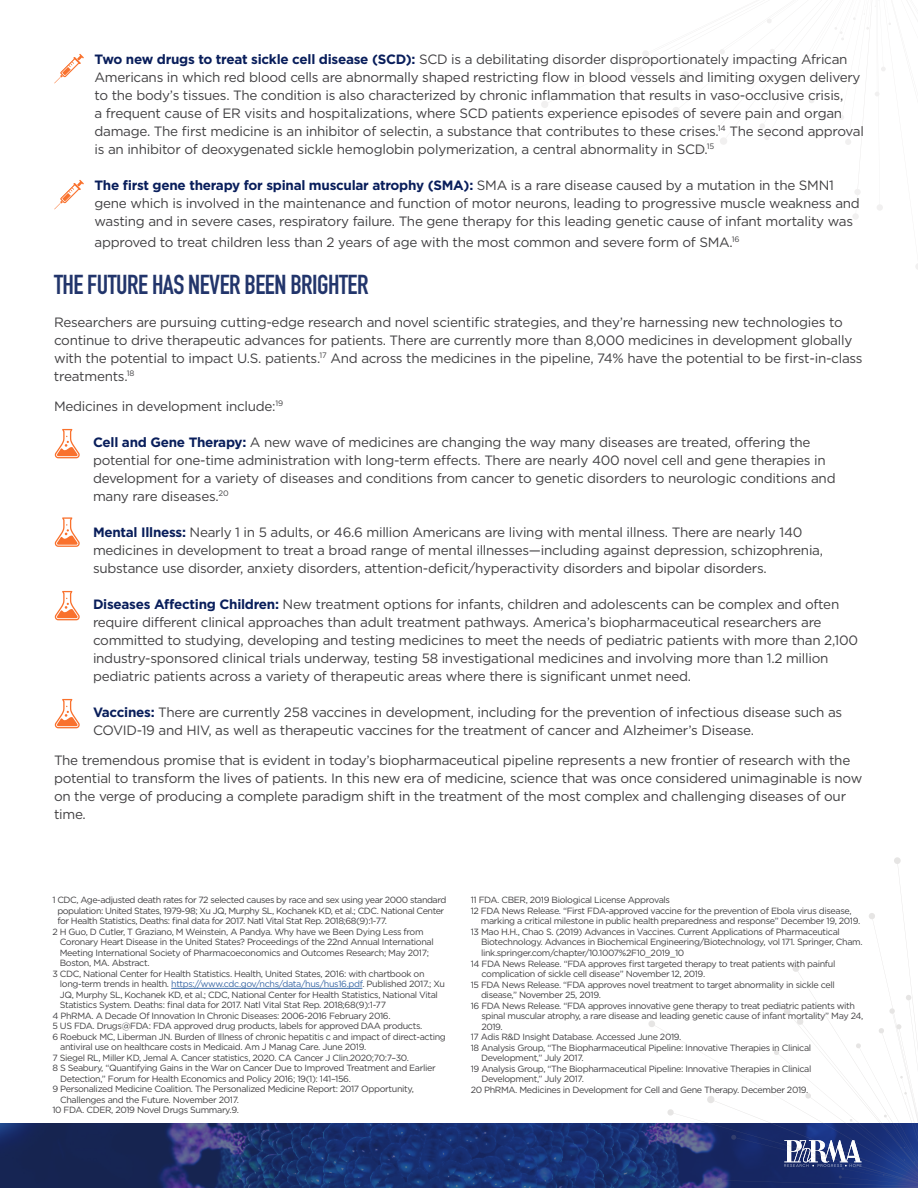
<style>
.page{position:relative;width:918px;height:1188px;background:#fff}
.page>*{position:absolute;margin:0;border:0;box-sizing:border-box;transform-origin:0 0}
.t1{font:700 27px "DIN Condensed";letter-spacing:-.02em;color:#22356b}
.t2{font:13.5px/18px "Gotham";letter-spacing:-.02em;color:#414042}
.t3{font:9px "Gotham";letter-spacing:-.04em;color:#414042}
.t4{font:9px "Gotham";letter-spacing:-.04em;color:#3a68a5}
.s1{font-weight:700;color:#091e5b}
.s2{color:#414042}
</style>
<div class="page">
<svg style="left:541px;top:18px;width:377px;height:252px"></svg>
<img style="left:0;top:1123px;width:601px;height:65px">
<svg style="left:54px;top:54px;width:30px;height:29px"></svg>
<svg style="left:54px;top:180px;width:30px;height:29px"></svg>
<svg style="left:601px;top:862px;width:317px;height:326px"></svg>
<div style="left:894px;top:857px;width:7px;height:7px;background:#e6e5e4;border-radius:50%"></div>
<svg style="left:55px;top:699px;width:25px;height:29px"></svg>
<svg style="left:55px;top:591px;width:25px;height:29px"></svg>
<svg style="left:55px;top:517px;width:25px;height:30px"></svg>
<svg style="left:55px;top:429px;width:25px;height:29px"></svg>
<hr style="left:171px;top:988px;width:191px;height:1px;background:#3a68a5">
<p class="t2" style="left:94px;top:50px;width:771px"><span class="s1">Two new drugs to treat sickle cell disease (SCD):</span> SCD is a debilitating disorder disproportionately impacting African Americans in which red blood cells are abnormally shaped restricting flow in blood vessels and limiting oxygen delivery to the body’s tissues. The condition is also characterized by chronic inflammation that results in vaso-occlusive crisis,<br>a frequent cause of ER visits and hospitalizations, where SCD patients experience episodes of severe pain and organ damage. The first medicine is an inhibitor of selectin, a substance that contributes to these crises.<sup>14</sup> The second approval is an inhibitor of deoxygenated sickle hemoglobin polymerization, a central abnormality in SCD.<sup>15</sup></p>
<p class="t2" style="left:95px;top:176px;width:767px"><span class="s1">The first gene therapy for spinal muscular atrophy (SMA):</span> SMA is a rare disease caused by a mutation in the SMN1 gene which is involved in the maintenance and function of motor neurons, leading to progressive muscle weakness and wasting and in severe cases, respiratory failure. The gene therapy for this leading genetic cause of infant mortality was</p>
<p class="t2" style="left:95px;top:233px;width:647px">approved to treat children less than 2 years of age with the most common and severe form of SMA.<sup>16</sup></p>
<h1 class="t1" style="left:54px;top:266px;width:316px">THE FUTURE HAS NEVER BEEN BRIGHTER</h1>
<p class="t2" style="left:54px;top:313px;width:810px">Researchers are pursuing cutting-edge research and novel scientific strategies, and they’re harnessing new technologies to continue to drive therapeutic advances for patients. There are currently more than 8,000 medicines in development globally with the potential to impact U.S. patients.<sup>17</sup> And across the medicines in the pipeline, 74% have the potential to be first-in-class treatments.<sup>18</sup></p>
<p class="t2" style="left:54px;top:397px;width:231px">Medicines in development include:<sup>19</sup></p>
<p class="t2" style="left:93px;top:433px;width:744px"><span class="s1">Cell and Gene Therapy:</span> A new wave of medicines are changing the way many diseases are treated, offering the potential for one-time administration with long-term effects. There are nearly 400 novel cell and gene therapies in development for a variety of diseases and conditions from cancer to genetic disorders to neurologic conditions and many rare diseases.<sup>20</sup></p>
<p class="t2" style="left:93px;top:523px;width:732px"><span class="s1">Mental Illness:</span> Nearly 1 in 5 adults, or 46.6 million Americans are living with mental illness. There are nearly 140 medicines in development to treat a broad range of mental illnesses—including against depression, schizophrenia, substance use disorder, anxiety disorders, attention-deficit/hyperactivity disorders and bipolar disorders.</p>
<p class="t2" style="left:93px;top:595px;width:767px"><span class="s1">Diseases Affecting Children:</span> New treatment options for infants, children and adolescents can be complex and often require different clinical approaches than adult treatment pathways. America’s biopharmaceutical researchers are committed to studying, developing and testing medicines to meet the needs of pediatric patients with more than 2,100 industry-sponsored clinical trials underway, testing 58 investigational medicines and involving more than 1.2 million pediatric patients across a variety of therapeutic areas where there is significant unmet need.</p>
<p class="t2" style="left:93px;top:703px;width:751px"><span class="s1">Vaccines:</span> There are currently 258 vaccines in development, including for the prevention of infectious disease such as<br>COVID-19 and HIV, as well as therapeutic vaccines for the treatment of cancer and Alzheimer’s Disease.</p>
<p class="t2" style="left:54px;top:751px;width:810px">The tremendous promise that is evident in today’s biopharmaceutical pipeline represents a new frontier of research with the potential to transform the lives of patients. In this new era of medicine, science that was once considered unimaginable is now on the verge of producing a complete paradigm shift in the treatment of the most complex and challenging diseases of our time.</p>
<p class="t3" style="left:52px;top:894px;width:395px">1 CDC, Age-adjusted death rates for 72 selected causes by race and sex using year 2000 standard</p>
<p class="t3" style="left:57px;top:905px;width:388px">population: United States, 1979-98; Xu JQ, Murphy SL, Kochanek KD, et al.; CDC. National Center</p>
<p class="t3" style="left:57px;top:915px;width:331px">for Health Statistics, Deaths: final data for 2017. Natl Vital Stat Rep. 2018;68(9):1-77.</p>
<p class="t3" style="left:52px;top:926px;width:373px">2 H Guo, D Cutler, T Graziano, M Weinstein, A Pandya. Why have we Been Dying Less from</p>
<p class="t3" style="left:60px;top:936px;width:376px">Coronary Heart Disease in the United States? Proceedings of the 22nd Annual International</p>
<p class="t3" style="left:60px;top:947px;width:371px">Meeting International Society of Pharmacoeconomics and Outcomes Research; May 2017;</p>
<p class="t3" style="left:60px;top:957px;width:91px">Boston, MA. Abstract.</p>
<p class="t3" style="left:52px;top:968px;width:374px">3 CDC, National Center for Health Statistics. Health, United States, 2016: with chartbook on</p>
<p class="t4" style="left:60px;top:978px;width:387px"><span class="s2">long-term trends in health.</span> https://www.cdc.gov/nchs/data/hus/hus16.pdf<span class="s2">. Published 2017.; Xu</span></p>
<p class="t3" style="left:60px;top:989px;width:380px">JQ, Murphy SL, Kochanek KD, et al.; CDC, National Center for Health Statistics, National Vital</p>
<p class="t3" style="left:60px;top:1000px;width:328px">Statistics System. Deaths: final data for 2017. Natl Vital Stat Rep. 2018;68(9):1-77</p>
<p class="t3" style="left:52px;top:1010px;width:340px">4 PhRMA. A Decade Of Innovation In Chronic Diseases: 2006-2016 February 2016.</p>
<p class="t3" style="left:52px;top:1021px;width:371px">5 US FDA. Drugs@FDA: FDA approved drug products, labels for approved DAA products.</p>
<p class="t3" style="left:52px;top:1031px;width:395px">6 Roebuck MC, Liberman JN. Burden of Illness of chronic hepatitis c and impact of direct-acting</p>
<p class="t3" style="left:60px;top:1042px;width:308px">antiviral use on healthcare costs in Medicaid. Am J Manag Care. June 2019.</p>
<p class="t3" style="left:52px;top:1052px;width:358px">7 Siegel RL, Miller KD, Jemal A. Cancer statistics, 2020. CA Cancer J Clin.2020;70:7–30.</p>
<p class="t3" style="left:52px;top:1063px;width:385px">8 S Seabury, “Quantifying Gains in the War on Cancer Due to Improved Treatment and Earlier</p>
<p class="t3" style="left:60px;top:1073px;width:292px">Detection,” Forum for Health Economics and Policy 2016; 19(1): 141–156.</p>
<p class="t3" style="left:52px;top:1084px;width:363px">9 Personalized Medicine Coalition. The Personalized Medicine Report: 2017 Opportunity,</p>
<p class="t3" style="left:60px;top:1094px;width:180px">Challenges and the Future. November 2017.</p>
<p class="t3" style="left:52px;top:1105px;width:188px">10 FDA. CDER, 2019 Novel Drugs Summary.9.</p>
<p class="t3" style="left:471px;top:895px;width:201px">11 FDA. CBER, 2019 Biological License Approvals</p>
<p class="t3" style="left:471px;top:905px;width:382px">12 FDA News Release. “First FDA-approved vaccine for the prevention of Ebola virus disease,</p>
<p class="t3" style="left:481px;top:916px;width:381px">marking a critical milestone in public health preparedness and response” December 19, 2019.</p>
<p class="t3" style="left:471px;top:926px;width:371px">13 Mao H.H., Chao S. (2019) Advances in Vaccines. Current Applications of Pharmaceutical</p>
<p class="t3" style="left:481px;top:937px;width:383px">Biotechnology. Advances in Biochemical Engineering/Biotechnology, vol 171. Springer, Cham.</p>
<p class="t3" style="left:481px;top:947px;width:205px">link.springer.com/chapter/10.1007%2F10_2019_10</p>
<p class="t3" style="left:471px;top:958px;width:366px">14 FDA News Release. “FDA approves first targeted therapy to treat patients with painful</p>
<p class="t3" style="left:482px;top:968px;width:225px">complication of sickle cell disease” November 12, 2019.</p>
<p class="t3" style="left:471px;top:979px;width:366px">15 FDA News Release. “FDA approves novel treatment to target abnormality in sickle cell</p>
<p class="t3" style="left:481px;top:989px;width:121px">disease,” November 25, 2019.</p>
<p class="t3" style="left:471px;top:1000px;width:386px">16 FDA News Release. “FDA approves innovative gene therapy to treat pediatric patients with</p>
<p class="t3" style="left:481px;top:1010px;width:383px">spinal muscular atrophy, a rare disease and leading genetic cause of infant mortality” May 24,</p>
<p class="t3" style="left:481px;top:1021px;width:23px">2019.</p>
<p class="t3" style="left:471px;top:1031px;width:212px">17 Adis R&amp;D Insight Database. Accessed June 2019.</p>
<p class="t3" style="left:471px;top:1042px;width:342px">18 Analysis Group, “The Biopharmaceutical Pipeline: Innovative Therapies in Clinical</p>
<p class="t3" style="left:481px;top:1052px;width:104px">Development,” July 2017.</p>
<p class="t3" style="left:471px;top:1063px;width:342px">19 Analysis Group, “The Biopharmaceutical Pipeline: Innovative Therapies in Clinical</p>
<p class="t3" style="left:481px;top:1073px;width:104px">Development,” July 2017.</p>
<p class="t3" style="left:471px;top:1084px;width:339px">20 PhRMA. Medicines in Development for Cell and Gene Therapy. December 2019.</p>
</div>
